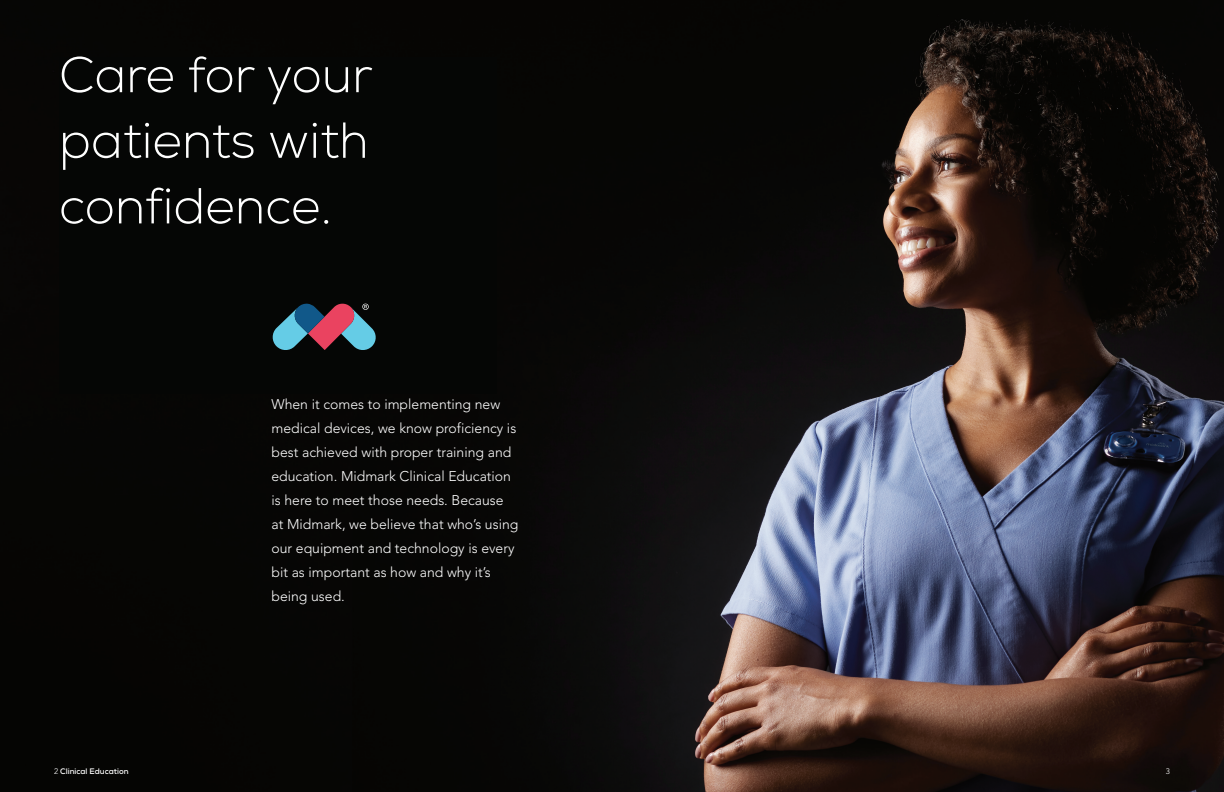
<style>
.page{position:relative;width:1224px;height:792px;background:#fff}
.page>*{position:absolute;margin:0;border:0;box-sizing:border-box;transform-origin:0 0}
.Headline_Style_1{font:300 50.5px/65.6px "Nexa";color:#fff;text-align:justify}
.t1{font:300 14px/24px "Avenir";color:#fff}
.t2{font:700 8px "Nexa";letter-spacing:-.005em;color:#fff}
.t3{font:300 8px "Avenir";color:#fff}
.s1{font-family:"Avenir";font-weight:300}
</style>
<div class="page">
<img style="left:0;top:0;width:1224px;height:792px">
<div style="left:59px;top:57px;width:438px;height:337px;background:#050605"></div>
<svg style="left:272px;top:303px;width:104px;height:47px"></svg>
<p class="Headline_Style_1" style="left:59px;top:43px;width:315px">Care for your patients with confidence.</p>
<p class="t1" style="left:272px;top:392px;width:248px">When it comes to implementing new medical devices, we know proficiency is best achieved with proper training and education. Midmark Clinical Education is here to meet those needs. Because at Midmark, we believe that who’s using our equipment and technology is every bit as important as how and why it’s being used.</p>
<p class="t2" style="left:54px;top:766px;width:76px"><span class="s1">2</span> Clinical Education</p>
<p class="t3" style="left:1166px;top:767px;width:6px">3</p>
</div>
